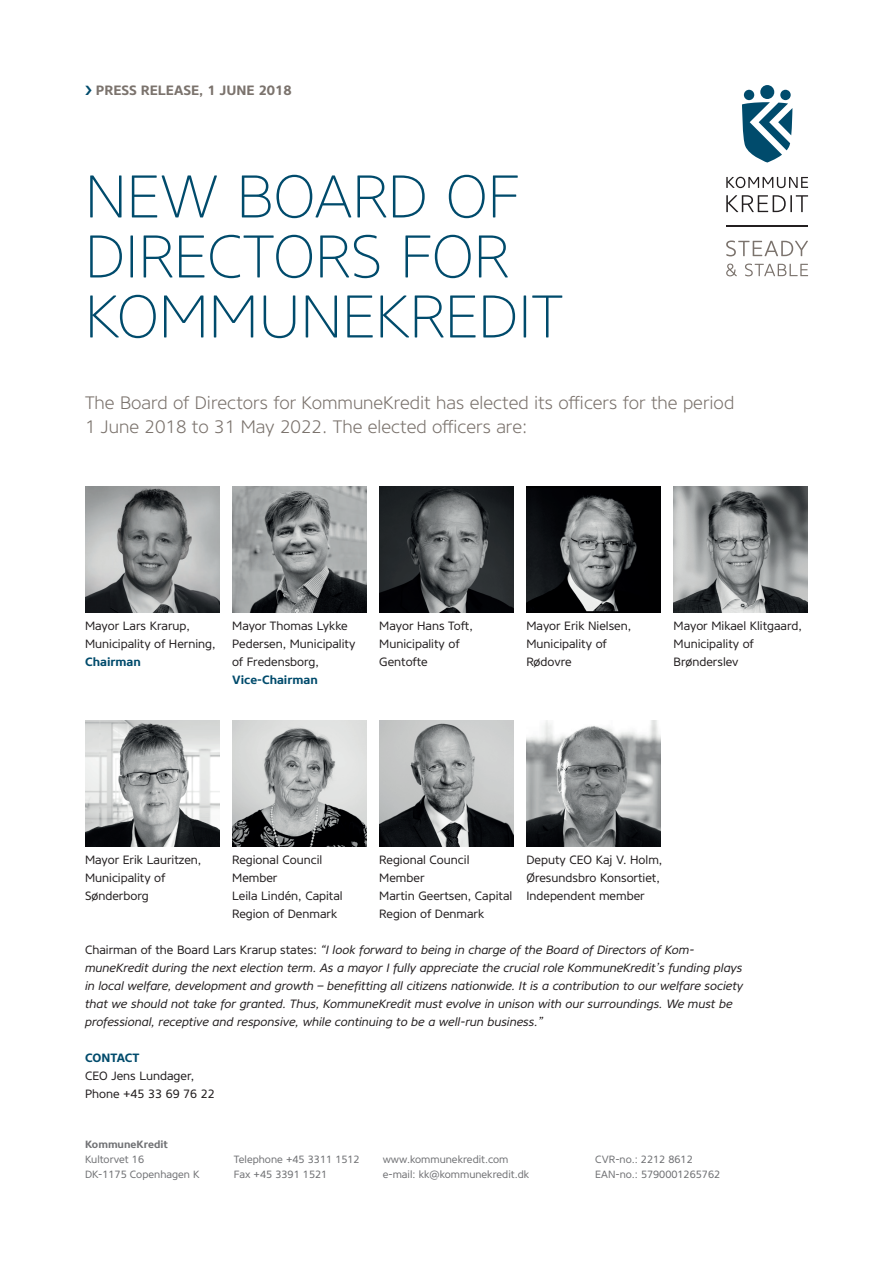
<style>
.page{position:relative;width:893px;height:1263px;background:#fff}
.page>*{position:absolute;margin:0;border:0;box-sizing:border-box;transform-origin:0 0}
.t1{font:60px/60px "Core Sans NR25 Extra Lt";color:#004b6c}
.t2{font:300 18px/24px "Core Sans NR35";color:#7b736d}
.t3{font:700 13.5px "Core Sans NR65";color:#7b736d}
.t4{font:italic 12px/18px "Core Sans NR45";color:#231f20}
.t5{font:12px/18px "Core Sans NR45";color:#231f20}
.t6{font:700 12px "Core Sans NR65";color:#004b6c}
.t7{font:10.5px "Core Sans NR45";color:#717275}
.t8{font:700 10.5px "Core Sans NR65";color:#717275}
.s1{font-style:normal}
</style>
<div class="page">
<svg style="left:726px;top:240px;width:82px;height:16px"></svg>
<svg style="left:726px;top:177px;width:82px;height:11px"></svg>
<svg style="left:726px;top:195px;width:82px;height:17px"></svg>
<div style="left:760px;top:85px;width:14px;height:14px;background:#004b6c;border-radius:50%"></div>
<div style="left:744px;top:90px;width:10px;height:10px;background:#004b6c;border-radius:50%"></div>
<div style="left:780px;top:90px;width:11px;height:10px;background:#004b6c;border-radius:50%"></div>
<svg style="left:742px;top:102px;width:50px;height:60px"></svg>
<hr style="left:726px;top:226px;width:82px;height:1px;background:#231f20">
<svg style="left:726px;top:264px;width:11px;height:12px"></svg>
<svg style="left:745px;top:264px;width:63px;height:12px"></svg>
<img style="left:85px;top:486px;width:134px;height:126px">
<img style="left:85px;top:720px;width:134px;height:126px">
<img style="left:379px;top:720px;width:135px;height:126px">
<img style="left:379px;top:486px;width:135px;height:126px">
<img style="left:232px;top:486px;width:135px;height:126px">
<img style="left:526px;top:486px;width:135px;height:126px">
<img style="left:232px;top:720px;width:135px;height:126px">
<img style="left:526px;top:720px;width:135px;height:126px">
<img style="left:674px;top:486px;width:134px;height:126px">
<p class="t3" style="left:96px;top:82px;width:197px">PRESS RELEASE, 1 JUNE 2018</p>
<h1 class="t1" style="left:85px;top:167px;width:479px">NEW BOARD OF<br>DIRECTORS FOR<br>KOMMUNEKREDIT</h1>
<h2 class="t2" style="left:85px;top:391px;width:651px">The Board of Directors for KommuneKredit has elected its officers for the period<br>1 June 2018 to 31 May 2022. The elected officers are:</h2>
<p class="t5" style="left:85px;top:617px;width:132px">Mayor Lars Krarup,<br>Municipality of Herning,</p>
<p class="t6" style="left:85px;top:654px;width:57px">Chairman</p>
<p class="t5" style="left:232px;top:617px;width:125px">Mayor Thomas Lykke<br>Pedersen, Municipality of Fredensborg,</p>
<p class="t6" style="left:232px;top:672px;width:87px">Vice-Chairman</p>
<p class="t5" style="left:379px;top:617px;width:95px">Mayor Hans Toft,<br>Municipality of<br>Gentofte</p>
<p class="t5" style="left:526px;top:617px;width:106px">Mayor Erik Nielsen,<br>Municipality of<br>Rødovre</p>
<p class="t5" style="left:674px;top:617px;width:130px">Mayor Mikael Klitgaard,<br>Municipality of<br>Brønderslev</p>
<p class="t5" style="left:85px;top:851px;width:118px">Mayor Erik Lauritzen,<br>Municipality of<br>Sønderborg</p>
<p class="t5" style="left:232px;top:851px;width:112px">Regional Council<br>Member<br>Leila Lindén, Capital<br>Region of Denmark</p>
<p class="t5" style="left:379px;top:851px;width:135px">Regional Council<br>Member<br>Martin Geertsen, Capital<br>Region of Denmark</p>
<p class="t5" style="left:526px;top:851px;width:137px">Deputy CEO Kaj V. Holm,<br>Øresundsbro Konsortiet,<br>Independent member</p>
<p class="t4" style="left:85px;top:941px;width:660px"><span class="s1">Chairman of the Board Lars Krarup states:</span> “I look forward to being in charge of the Board of Directors of Kom&shy;muneKredit during the next election term. As a mayor I fully appreciate the crucial role KommuneKredit’s funding plays in local welfare, development and growth – benefitting all citizens nationwide. It is a contribution to our welfare society that we should not take for granted. Thus, KommuneKredit must evolve in unison with our surroundings. We must be professional, receptive and responsive, while continuing to be a well-run business.”</p>
<p class="t6" style="left:85px;top:1050px;width:56px">CONTACT</p>
<p class="t5" style="left:85px;top:1067px;width:131px">CEO Jens Lundager,<br>Phone +45 33 69 76 22</p>
<p class="t8" style="left:85px;top:1138px;width:84px">KommuneKredit</p>
<p class="t7" style="left:85px;top:1153px;width:61px">Kultorvet 16</p>
<p class="t7" style="left:234px;top:1153px;width:127px">Telephone +45 3311 1512</p>
<p class="t7" style="left:383px;top:1153px;width:127px">www.kommunekredit.com</p>
<p class="t7" style="left:595px;top:1153px;width:99px">CVR-no.: 2212 8612</p>
<p class="t7" style="left:85px;top:1168px;width:116px">DK-1175 Copenhagen K</p>
<p class="t7" style="left:234px;top:1168px;width:95px">Fax +45 3391 1521</p>
<p class="t7" style="left:383px;top:1168px;width:148px">e-mail: kk@kommunekredit.dk</p>
<p class="t7" style="left:595px;top:1168px;width:126px">EAN-no.: 5790001265762</p>
</div>
